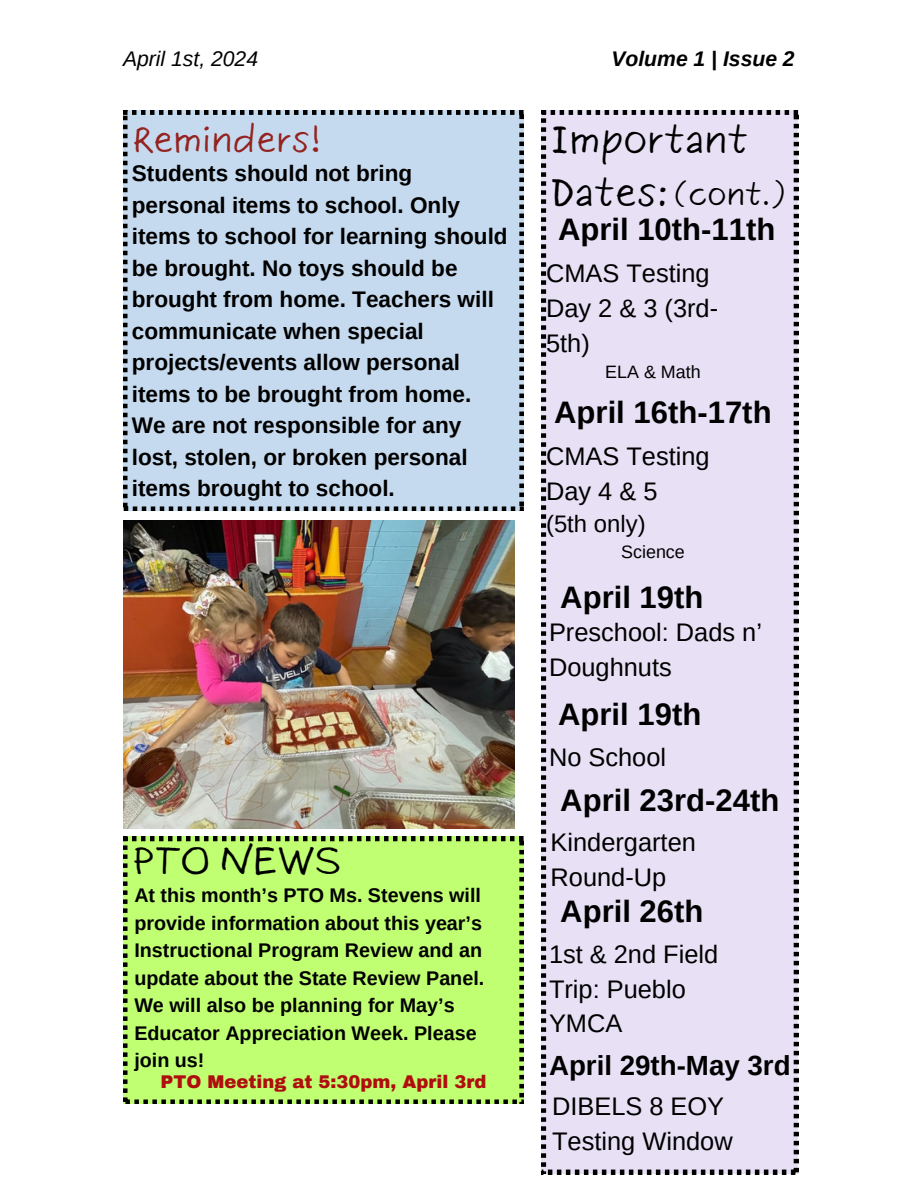
<style>
.page{position:relative;width:918px;height:1188px;background:#fff}
.page>*{position:absolute;margin:0;border:0;box-sizing:border-box;transform-origin:0 0}
.t1{font:38.1px/52.8px "Six Hands Marker";color:#000}
.t2{font:35.1px "Six Hands Marker";color:#94221e}
.t3{font:700 31.05px "Arimo";color:#000}
.t4{font:30.6px "Six Hands Marker";color:#000}
.t5{font:700 27.75px "Arimo";color:#000}
.t6{font:25.35px/35px "Arimo";color:#000}
.t7{font:23.85px "Arimo";color:#000}
.t8{font:700 22.5px/31.5px "Arimo";color:#000}
.t9{font:italic 700 21.15px "Arimo";color:#000}
.t10{font:italic 21.15px "Arimo";color:#000}
.t11{font:700 19.8px/27.5px "Arimo";color:#000}
.t12{font:900 18px "Archivo";color:#af0e0e}
.t13{font:17.85px "Arimo";color:#000}
</style>
<div class="page">
<div style="left:123px;top:110px;width:401px;height:401px;background:#c5daef"></div>
<div style="left:123px;top:837px;width:401px;height:267px;background:#c1ff72"></div>
<div style="left:542px;top:110px;width:256px;height:1064px;background:#e8e1f6"></div>
<img style="left:123px;top:520px;width:391px;height:308px">
<h6 class="t10" style="left:123px;top:47px;width:137px">April 1st, 2024</h6>
<h3 class="t9" style="left:611px;top:47px;width:185px">Volume 1 | Issue 2</h3>
<p class="t2" style="left:132px;top:109px;width:190px">Reminders!</p>
<p class="t8" style="left:132px;top:158px;width:377px">Students should not bring personal items to school. Only items to school for learning should be brought. No toys should be brought from home. Teachers will communicate when special projects/events allow personal items to be brought from home.<br>We are not responsible for any lost, stolen, or broken personal items brought to school.</p>
<h2 class="t1" style="left:132px;top:834px;width:212px">PTO NEWS</h2>
<p class="t11" style="left:134px;top:882px;width:351px">At this month’s PTO Ms. Stevens will provide information about this year’s<br>Instructional Program Review and an update about the State Review Panel.<br>We will also be planning for May’s<br>Educator Appreciation Week. Please join us!</p>
<h1 class="t12" style="left:160px;top:1072px;width:327px">PTO Meeting at 5:30pm, April 3rd</h1>
<p class="t1" style="left:551px;top:113px;width:199px">Important<br>Dates:</p>
<h3 class="t4" style="left:673px;top:168px;width:115px">(cont.)</h3>
<h4 class="t3" style="left:558px;top:212px;width:219px">April 10th-11th</h4>
<h6 class="t6" style="left:546px;top:256px;width:174px">CMAS Testing<br>Day 2 &amp; 3 (3rd-<br>5th)</h6>
<h6 class="t13" style="left:605px;top:362px;width:97px">ELA &amp; Math</h6>
<h3 class="t3" style="left:554px;top:395px;width:219px">April 16th-17th</h3>
<h6 class="t6" style="left:546px;top:439px;width:165px">CMAS Testing<br>Day4&amp;5</h6>
<h6 class="t7" style="left:546px;top:511px;width:101px">(5th only)</h6>
<h6 class="t13" style="left:621px;top:542px;width:65px">Science</h6>
<h5 class="t3" style="left:560px;top:579px;width:145px">April 19th</h5>
<h6 class="t6" style="left:549px;top:615px;width:215px">Preschool: Dads n’<br>Doughnuts</h6>
<p class="t3" style="left:558px;top:697px;width:145px">April 19th</p>
<h2 class="t6" style="left:549px;top:740px;width:119px">No School</h2>
<h3 class="t3" style="left:560px;top:783px;width:221px">April 23rd-24th</h3>
<h6 class="t6" style="left:551px;top:825px;width:147px">Kindergarten<br>Round-Up</h6>
<h3 class="t3" style="left:560px;top:894px;width:145px">April 26th</h3>
<h3 class="t6" style="left:549px;top:936px;width:171px">1st &amp; 2nd Field<br>Trip: Pueblo<br>YMCA</h3>
<h6 class="t5" style="left:549px;top:1050px;width:243px">April 29th-May 3rd</h6>
<h6 class="t6" style="left:552px;top:1089px;width:182px">DIBELS 8 EOY<br>Testing Window</h6>
</div>
